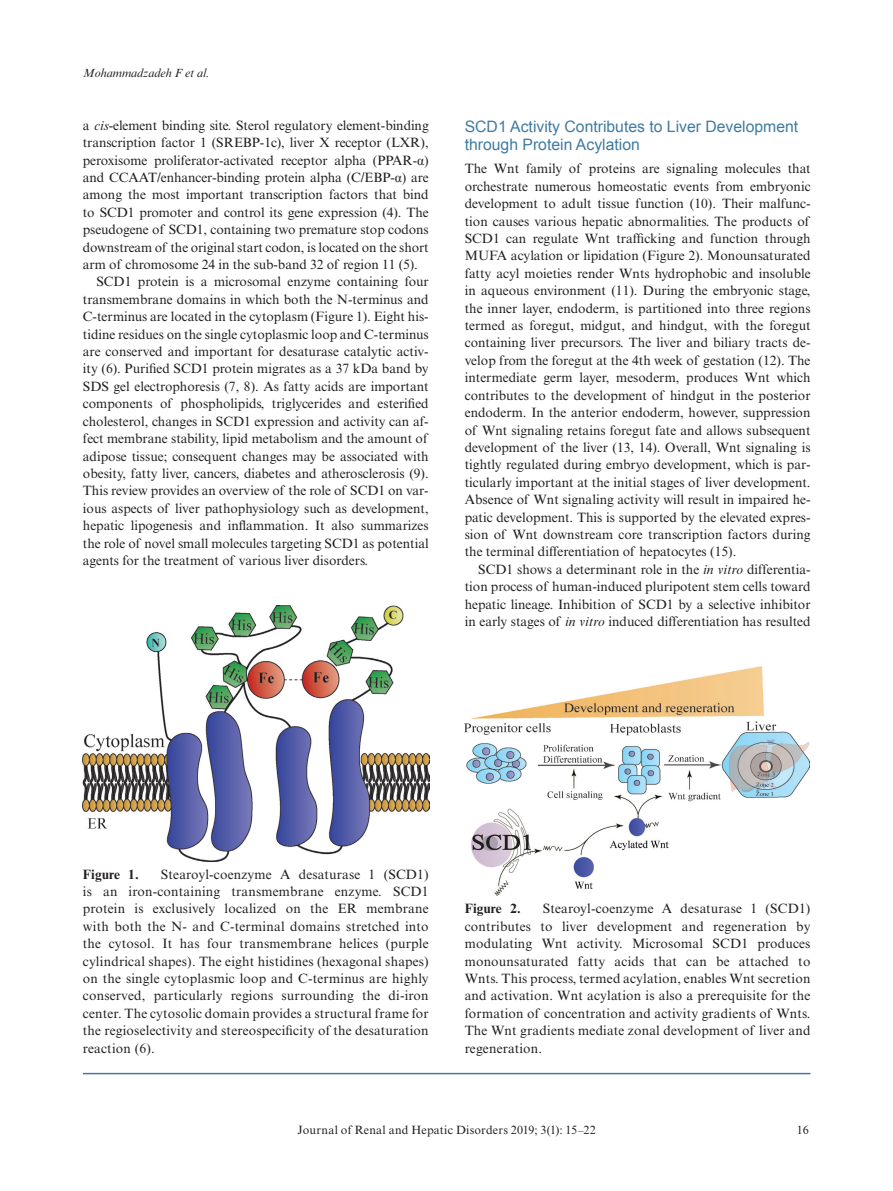
<style>
.page{position:relative;width:893px;height:1191px;background:#fff}
.page>*{position:absolute;margin:0;border:0;box-sizing:border-box;transform-origin:0 0}
.t1{font:15.75px/18px "Arial";color:#3f7ba0}
.TXI{font:13.5px/17.4px "Times New Roman MT Std";color:#231f20;text-align:justify}
.TX{font:13.5px/17.4px "Times New Roman MT Std";color:#231f20;text-align:justify}
.FC{font:13.5px/17.4px "Times New Roman MT Std";letter-spacing:.015em;color:#231f20;text-align:justify}
.FC-2{font:700 13.5px "Times New Roman MT Std";letter-spacing:.015em;color:#231f20}
.t2{font:12px "Times New Roman MT Std";letter-spacing:.02em;color:#231f20}
.t3{font:italic 12px "Times New Roman MT Std";color:#231f20}
.s1{font-style:italic}
.s2{font-family:"Times New Roman"}
</style>
<div class="page">
<hr style="left:83px;top:1072px;width:727px;height:2px;background:#3f7ba0">
<img style="left:83px;top:605px;width:347px;height:256px">
<img style="left:465px;top:666px;width:344px;height:230px">
<p class="t3" style="left:83px;top:66px;width:128px">Mohammadzadeh F et al.</p>
<p class="TXI" style="left:83px;top:116px;width:347px">a <span class="s1">cis</span>-element binding site. Sterol regulatory element-binding transcription factor 1 (SREBP-1c), liver X receptor (LXR), peroxisome proliferator-activated receptor alpha (PPAR-<span class="s2">α) </span>and CCAAT/enhancer-binding protein alpha (C/EBP-<span class="s2">α)</span> are among the most important transcription factors that bind to SCD1 promoter and control its gene expression (4). The pseudogene of SCD1, containing two premature stop codons downstream of the original start codon, is located on the short arm of chromosome 24 in the sub-band 32 of region 11 (5).</p>
<p class="TXI" style="left:83px;top:273px;width:347px;text-indent:13px">SCD1 protein is a microsomal enzyme containing four transmembrane domains in which both the N-terminus and C-terminus are located in the cytoplasm (Figure 1). Eight his&shy;tidine residues on the single cytoplasmic loop and C-terminus are conserved and important for desaturase catalytic activ&shy;ity (6). Purified SCD1 protein migrates as a 37 kDa band by SDS gel electrophoresis (7, 8). As fatty acids are important components of phospholipids, triglycerides and esterified cholesterol, changes in SCD1 expression and activity can af&shy;fect membrane stability, lipid metabolism and the amount of adipose tissue; consequent changes may be associated with obesity, fatty liver, cancers, diabetes and atherosclerosis (9).<br>This review provides an overview of the role of SCD1 on var&shy;ious aspects of liver pathophysiology such as development, hepatic lipogenesis and inflammation. It also summarizes the role of novel small molecules targeting SCD1 as potential agents for the treatment of various liver disorders.</p>
<h1 class="t1" style="left:465px;top:117px;width:335px">SCD1 Activity Contributes to Liver Development through Protein Acylation</h1>
<p class="TX" style="left:465px;top:160px;width:347px">The Wnt family of proteins are signaling molecules that orchestrate numerous homeostatic events from embryonic development to adult tissue function (10). Their malfunc&shy;tion causes various hepatic abnormalities. The products of SCD1 can regulate Wnt trafficking and function through MUFA acylation or lipidation (Figure 2). Monounsaturated fatty acyl moieties render Wnts hydrophobic and insoluble in aqueous environment (11). During the embryonic stage, the inner layer, endoderm, is partitioned into three regions termed as foregut, midgut, and hindgut, with the foregut containing liver precursors. The liver and biliary tracts de&shy;velop from the foregut at the 4th week of gestation (12). The intermediate germ layer, mesoderm, produces Wnt which contributes to the development of hindgut in the posterior endoderm. In the anterior endoderm, however, suppression of Wnt signaling retains foregut fate and allows subsequent development of the liver (13, 14). Overall, Wnt signaling is tightly regulated during embryo development, which is par&shy;ticularly important at the initial stages of liver development.<br>Absence of Wnt signaling activity will result in impaired he&shy;patic development. This is supported by the elevated expres&shy;sion of Wnt downstream core transcription factors during the terminal differentiation of hepatocytes (15).</p>
<p class="TXI" style="left:465px;top:560px;width:347px;text-indent:14px">SCD1 shows a determinant role in the <span class="s1">in vitro</span> differentia&shy;tion process of human-induced pluripotent stem cells toward hepatic lineage. Inhibition of SCD1 by a selective inhibitor in early stages of <span class="s1">in vitro</span> induced differentiation has resulted</p>
<p class="FC" style="left:83px;top:865px;width:347px;text-indent:78px">Stearoyl-coenzyme A desaturase 1 (SCD1) is an iron-containing transmembrane enzyme. SCD1 protein is exclusively localized on the ER membrane with both the N- and C-terminal domains stretched into the cytosol. It has four transmembrane helices (purple cylindrical shapes). The eight histidines (hexagonal shapes) on the single cytoplasmic loop and C-terminus are highly conserved, particularly regions surrounding the di-iron center. The cytosolic domain provides a structural frame for the regioselectivity and stereospecificity of the desaturation reaction (6).</p>
<p class="FC-2" style="left:83px;top:865px;width:58px">Figure 1.</p>
<p class="FC" style="left:465px;top:900px;width:347px;text-indent:78px">Stearoyl-coenzyme A desaturase 1 (SCD1) contributes to liver development and regeneration by modulating Wnt activity. Microsomal SCD1 produces monounsaturated fatty acids that can be attached to Wnts. This process, termed acylation, enables Wnt secretion and activation. Wnt acylation is also a prerequisite for the formation of concentration and activity gradients of Wnts.<br>The Wnt gradients mediate zonal development of liver and regeneration.</p>
<p class="FC-2" style="left:465px;top:900px;width:58px">Figure 2.</p>
<p class="t2" style="left:298px;top:1123px;width:300px">Journal of Renal and Hepatic Disorders 2019; 3(1): 15–22</p>
<p class="t2" style="left:797px;top:1123px;width:13px">16</p>
</div>
